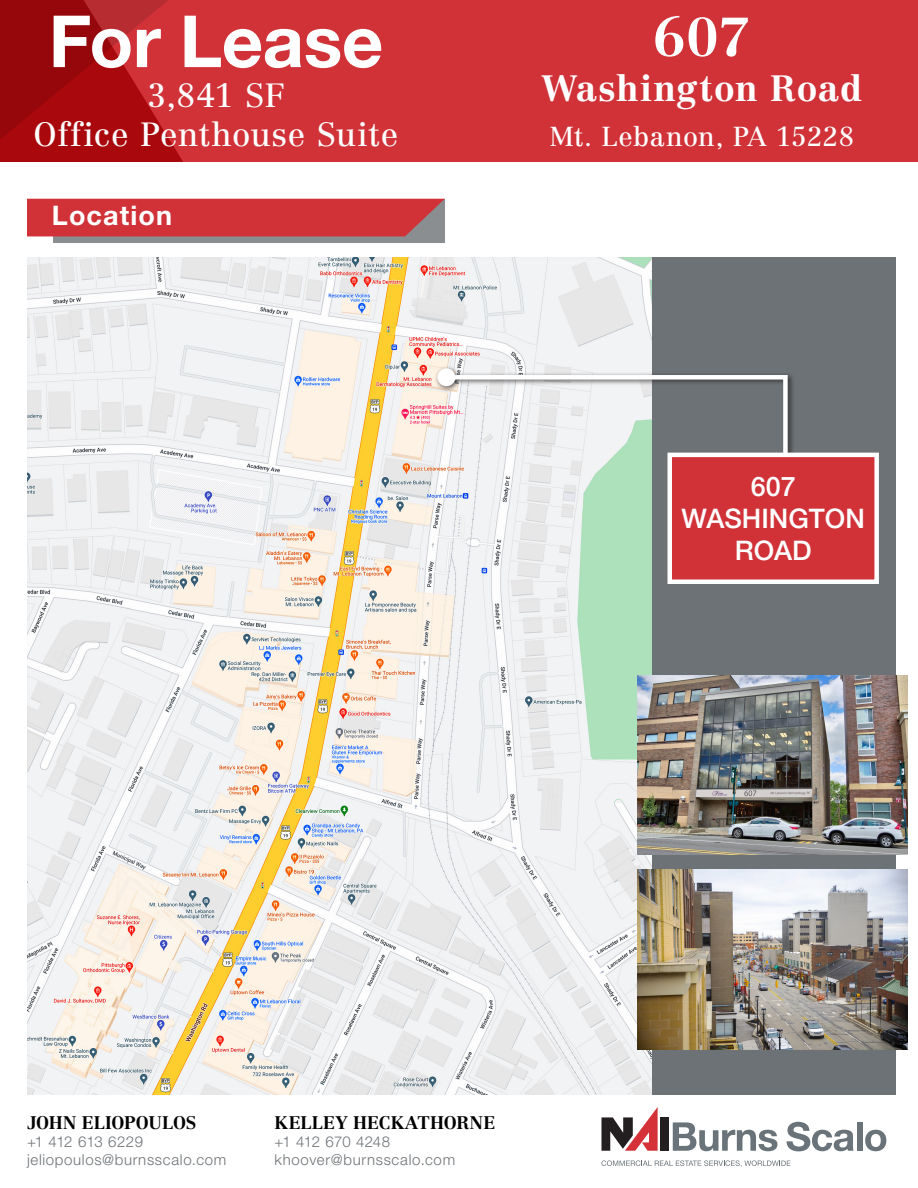
<style>
.page{position:relative;width:918px;height:1188px;background:#fff}
.page>*{position:absolute;margin:0;border:0;box-sizing:border-box;transform-origin:0 0}
.t1{font:700 72px "Helvetica Neue LT Std";letter-spacing:-.005em;color:#fff}
.t2{font:700 54px "Centennial LT Std";color:#fff}
.t3{font:700 36px "Centennial LT Std";letter-spacing:.02em;color:#fff}
.t4{font:33px/39.6px "Centennial LT Std";letter-spacing:.015em;color:#fff;text-align:center}
.t5{font:27px "Centennial LT Std";letter-spacing:.01em;color:#fff}
.t6{font:500 27px/32.4px "Helvetica Neue LT Std";color:#fff;text-align:center}
.t7{font:700 27px "Helvetica Neue LT Std";letter-spacing:.04em;color:#fff}
.t8{font:700 18px "Centennial LT Std";color:#000001}
.t9{font:300 15px/18px "Helvetica Neue LT Std";letter-spacing:.045em;color:#6d7276}
</style>
<div class="page">
<div style="left:0;top:0;width:918px;height:162px;background:#d03238"></div>
<svg style="left:0;top:0;width:183px;height:162px"></svg>
<div style="left:661px;top:1117px;width:8px;height:34px;background:#231f20"></div>
<svg style="left:601px;top:1107px;width:57px;height:44px"></svg>
<svg style="left:673px;top:1122px;width:104px;height:29px"></svg>
<svg style="left:786px;top:1122px;width:68px;height:29px"></svg>
<div style="left:857px;top:1122px;width:5px;height:29px;background:#697379"></div>
<svg style="left:865px;top:1130px;width:21px;height:21px"></svg>
<svg style="left:601px;top:1160px;width:189px;height:7px"></svg>
<div style="left:27px;top:257px;width:868px;height:838px;background:#6d7276"></div>
<img style="left:27px;top:257px;width:624px;height:838px">
<div style="left:435px;top:366px;width:360px;height:98px;background:#231f20;opacity:.75"></div>
<svg style="left:442px;top:373px;width:348px;height:89px"></svg>
<div style="left:437px;top:368px;width:18px;height:18px;background:#fff;border-radius:50%"></div>
<div style="left:670px;top:455px;width:207px;height:127px;background:#d03238"></div>
<div style="left:668px;top:453px;width:211px;height:131px;border:4px solid #fff"></div>
<div style="left:53px;top:199px;width:392px;height:44px;background:linear-gradient(to right,#8a8e91,#8a8e91)"></div>
<div style="left:27px;top:199px;width:418px;height:37px;background:#d03238"></div>
<img style="left:637px;top:869px;width:270px;height:180px">
<img style="left:637px;top:675px;width:270px;height:180px">
<h1 class="t1" style="left:49px;top:-3px;width:336px">For Lease</h1>
<h3 class="t4" style="left:34px;top:75px;width:366px">3,841 SF<br>Office Penthouse Suite</h3>
<h3 class="t7" style="left:52px;top:199px;width:122px">Location</h3>
<h2 class="t2" style="left:653px;top:5px;width:99px">607</h2>
<h3 class="t3" style="left:542px;top:67px;width:322px">Washington Road</h3>
<h3 class="t5" style="left:550px;top:121px;width:306px">Mt. Lebanon, PA 15228</h3>
<h3 class="t6" style="left:682px;top:469px;width:185px">607<br>WASHINGTON<br>ROAD</h3>
<p class="t8" style="left:27px;top:1112px;width:171px">JOHN ELIOPOULOS</p>
<p class="t9" style="left:27px;top:1132px;width:201px">+1 412 613 6229 jeliopoulos@burnsscalo.com</p>
<p class="t8" style="left:274px;top:1112px;width:223px">KELLEY HECKATHORNE</p>
<p class="t9" style="left:274px;top:1132px;width:182px">+1 412 670 4248 khoover@burnsscalo.com</p>
</div>
